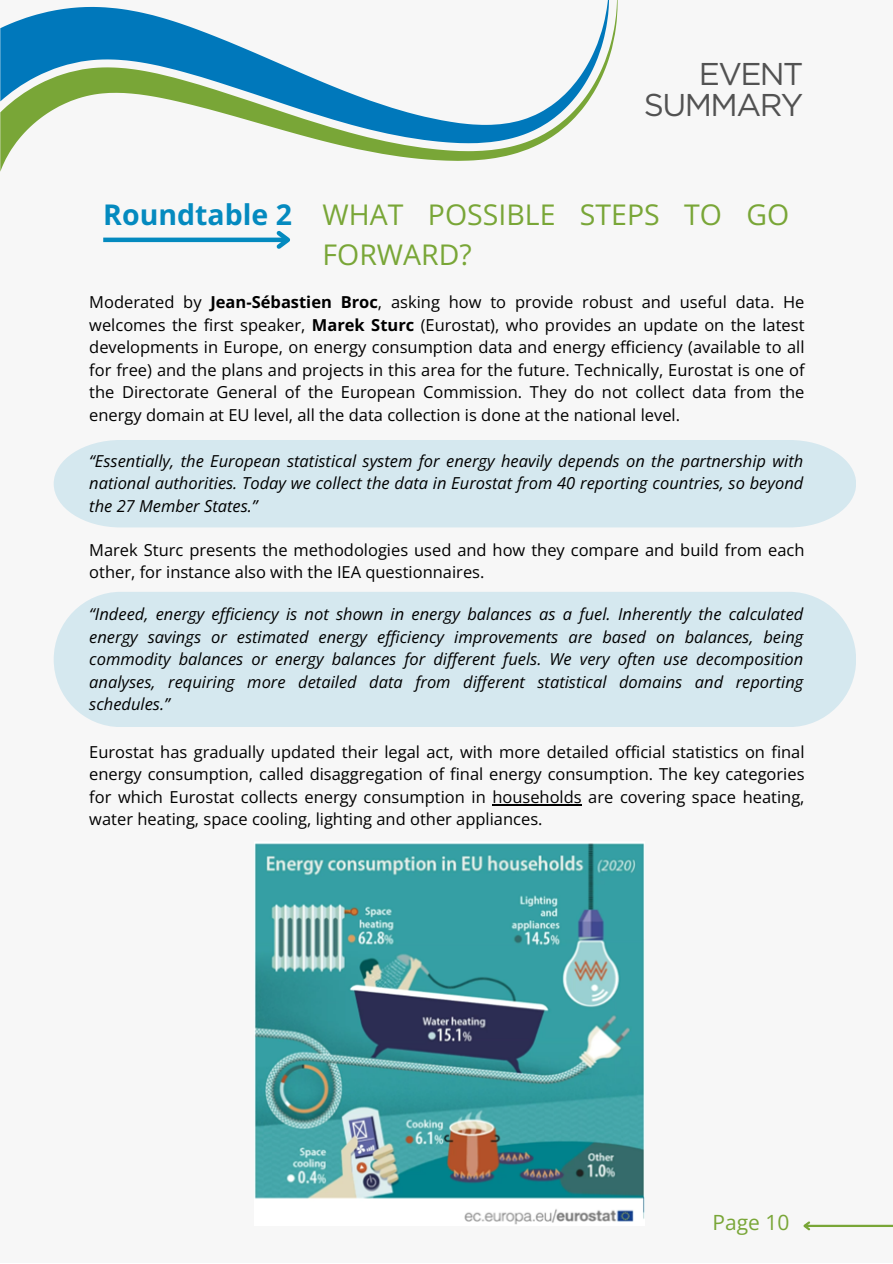
<style>
.page{position:relative;width:893px;height:1264px;background:#fff}
.page>*{position:absolute;margin:0;border:0;box-sizing:border-box;transform-origin:0 0}
.t1{font:31.5px/31.5px "Gotham";letter-spacing:-.05em;color:#525252;text-align:right}
.t2{font:28.5px/39.3px "Open Sans";color:#79a637}
.t3{font:700 28.5px "Open Sans";color:#048abf}
.t4{font:21px "Open Sans";color:#79a637}
.t5{font:16.5px/22.5px "Open Sans";color:#000;text-align:justify}
.t6{font:italic 16.5px/22.5px "Open Sans";color:#000;text-align:justify}
.s1{font-weight:700}
</style>
<div class="page">
<div style="left:0;top:0;width:892px;height:1262px;background:#f7f7f7"></div>
<div style="left:54px;top:440px;width:802px;height:87px;background:#d5e8ef"></div>
<div style="left:54px;top:592px;width:802px;height:135px;background:#d5e8ef;border-radius:67px"></div>
<hr style="left:492px;top:804px;width:89px;height:1px;background:#000">
<hr style="left:804px;top:1224px;width:88px;height:2px;background:#79a637">
<svg style="left:803px;top:1221px;width:9px;height:10px"></svg>
<div style="left:103px;top:237px;width:185px;height:5px;background:#048abf"></div>
<svg style="left:272px;top:230px;width:18px;height:19px"></svg>
<img style="left:255px;top:843px;width:389px;height:381px">
<svg style="left:0;top:0;width:617px;height:172px"></svg>
<p class="t1" style="left:644px;top:58px;width:161px">EVENT<br>SUMMARY</p>
<p class="t3" style="left:103px;top:195px;width:190px">Roundtable 2</p>
<p class="t2" style="left:322px;top:194px;width:468px">WHAT POSSIBLE STEPS TO GO<br>FORWARD?</p>
<p class="t5" style="left:89px;top:290px;width:716px">Moderated by <span class="s1">Jean-Sébastien Broc</span>, asking how to provide robust and useful data. He welcomes the first speaker, <span class="s1">Marek Sturc</span> (Eurostat), who provides an update on the latest developments in Europe, on energy consumption data and energy efficiency (available to all for free) and the plans and projects in this area for the future. Technically, Eurostat is one of the Directorate General of the European Commission. They do not collect data from the energy domain at EU level, all the data collection is done at the national level.</p>
<p class="t6" style="left:89px;top:449px;width:715px">“Essentially, the European statistical system for energy heavily depends on the partnership with national authorities. Today we collect the data in Eurostat from 40 reporting countries, so beyond the 27 Member States.”</p>
<p class="t5" style="left:89px;top:538px;width:716px">Marek Sturc presents the methodologies used and how they compare and build from each other, for instance also with the IEA questionnaires.</p>
<p class="t6" style="left:89px;top:602px;width:715px">“Indeed, energy efficiency is not shown in energy balances as a fuel. Inherently the calculated energy savings or estimated energy efficiency improvements are based on balances, being commodity balances or energy balances for different fuels. We very often use decomposition analyses, requiring more detailed data from different statistical domains and reporting schedules.”</p>
<p class="t5" style="left:89px;top:740px;width:716px">Eurostat has gradually updated their legal act, with more detailed official statistics on final energy consumption, called disaggregation of final energy consumption. The key categories for which Eurostat collects energy consumption in households are covering space heating, water heating, space cooling, lighting and other appliances.</p>
<p class="t4" style="left:712px;top:1207px;width:78px">Page 10</p>
</div>
